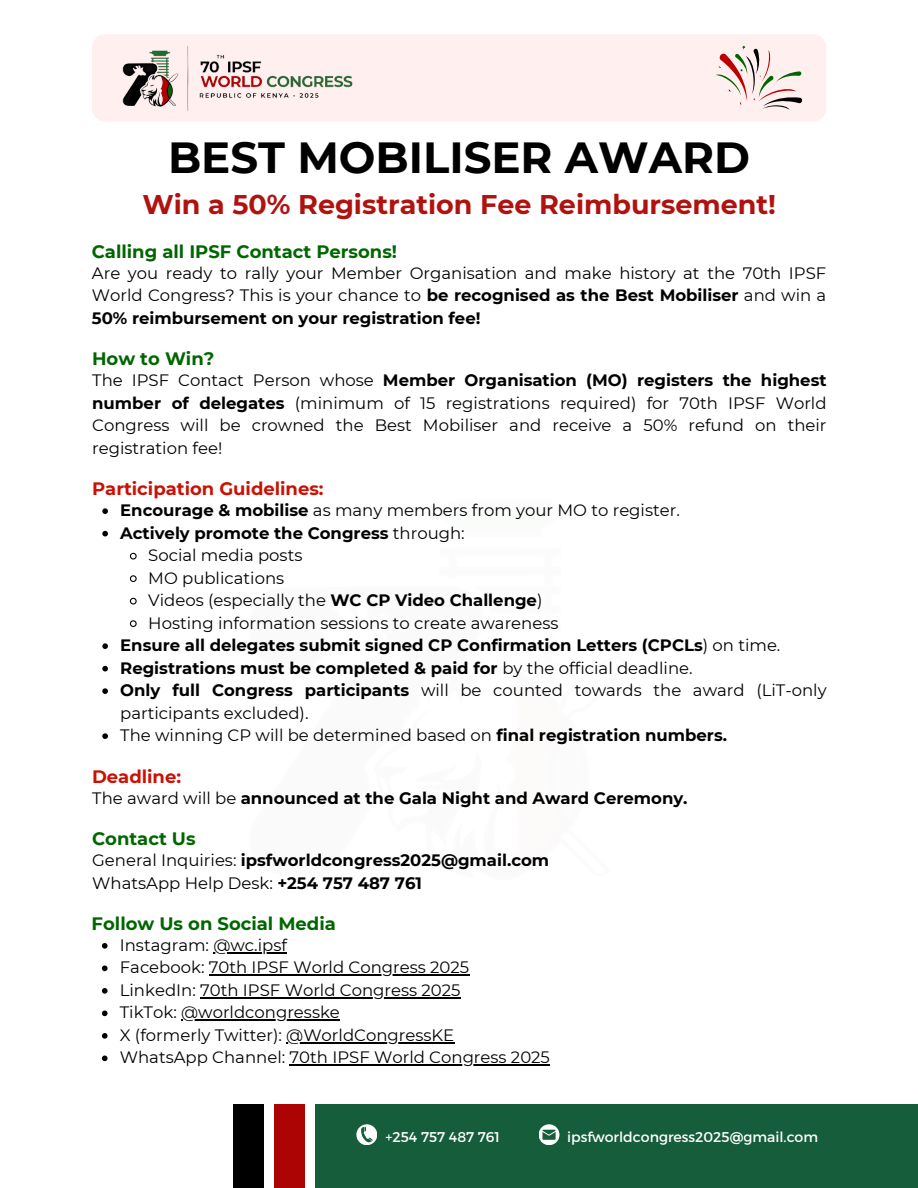
<style>
.page{position:relative;width:918px;height:1188px;background:#fff}
.page>*{position:absolute;margin:0;border:0;box-sizing:border-box;transform-origin:0 0}
.t1{font:700 43.5px "Montserrat";color:#000}
.t2{font:700 27px "Montserrat";color:#b0130f}
.t3{font:700 18px "Montserrat";color:#060}
.t4{font:700 18px "Montserrat";color:#cb1105}
.t5{font:16.5px/22.5px "Montserrat";color:#000;text-align:justify}
.t6{font:700 16.5px/22.5px "Montserrat";color:#000}
.t7{font:14.1px "Montserrat";color:#fff}
.s1{font-weight:700}
.s2{font-weight:400}
</style>
<div class="page">
<div style="left:315px;top:1104px;width:603px;height:84px;background:#155d3b"></div>
<div style="left:356px;top:1124px;width:21px;height:21px;background:#fff;border-radius:50%"></div>
<div style="left:539px;top:1124px;width:20px;height:21px;background:#fff;border-radius:50%"></div>
<svg style="left:361px;top:1127px;width:11px;height:16px"></svg>
<svg style="left:542px;top:1130px;width:14px;height:10px"></svg>
<div style="left:92px;top:34px;width:734px;height:87px;background:#fff0ef"></div>
<img style="left:110px;top:39px;width:250px;height:82px">
<div style="left:274px;top:1104px;width:31px;height:84px;background:#ac0404"></div>
<svg style="left:716px;top:46px;width:86px;height:64px"></svg>
<div style="left:233px;top:1104px;width:30px;height:84px;background:#000"></div>
<svg style="left:102px;top:508px;width:6px;height:6px"></svg>
<svg style="left:102px;top:531px;width:6px;height:5px"></svg>
<svg style="left:129px;top:552px;width:8px;height:8px"></svg>
<svg style="left:129px;top:575px;width:8px;height:7px"></svg>
<svg style="left:129px;top:597px;width:8px;height:8px"></svg>
<svg style="left:129px;top:620px;width:8px;height:7px"></svg>
<svg style="left:102px;top:643px;width:6px;height:6px"></svg>
<svg style="left:102px;top:666px;width:6px;height:5px"></svg>
<svg style="left:102px;top:688px;width:6px;height:6px"></svg>
<svg style="left:102px;top:733px;width:6px;height:6px"></svg>
<svg style="left:102px;top:943px;width:6px;height:6px"></svg>
<hr style="left:213px;top:952px;width:74px;height:1px;background:#000">
<svg style="left:102px;top:966px;width:6px;height:5px"></svg>
<hr style="left:209px;top:975px;width:260px;height:1px;background:#000">
<svg style="left:102px;top:988px;width:6px;height:6px"></svg>
<hr style="left:200px;top:997px;width:261px;height:1px;background:#000">
<svg style="left:102px;top:1011px;width:6px;height:5px"></svg>
<hr style="left:181px;top:1020px;width:159px;height:1px;background:#000">
<svg style="left:102px;top:1033px;width:6px;height:6px"></svg>
<hr style="left:286px;top:1042px;width:168px;height:1px;background:#000">
<svg style="left:102px;top:1056px;width:6px;height:5px"></svg>
<hr style="left:290px;top:1065px;width:260px;height:1px;background:#000">
<h3 class="t1" style="left:168px;top:131px;width:583px">BEST MOBILISER AWARD</h3>
<h4 class="t2" style="left:142px;top:187px;width:635px">Win a 50% Registration Fee Reimbursement!</h4>
<h3 class="t3" style="left:92px;top:240px;width:307px">Calling all IPSF Contact Persons!</h3>
<h4 class="t5" style="left:92px;top:262px;width:736px">Are you ready to rally your Member Organisation and make history at the 70th IPSF World Congress? This is your chance to <span class="s1">be recognised as the Best Mobiliser</span> and win a <span class="s1">50% reimbursement on your registration fee!</span></h4>
<p class="t3" style="left:92px;top:348px;width:124px">How to Win?</p>
<p class="t5" style="left:92px;top:369px;width:736px">The IPSF Contact Person whose <span class="s1">Member Organisation (MO) registers the highest number of delegates</span> (minimum of 15 registrations required) for 70th IPSF World Congress will be crowned the Best Mobiliser and receive a 50% refund on their registration fee!</p>
<p class="t4" style="left:92px;top:478px;width:233px">Participation Guidelines:</p>
<h3 class="t5" style="left:120px;top:499px;width:561px"><span class="s1">Encourage &amp; mobilise</span> as many members from your MO to register.</h3>
<p class="t6" style="left:120px;top:522px;width:346px">Actively promote the Congress <span class="s2">through:</span></p>
<p class="t5" style="left:148px;top:544px;width:156px">Social media posts</p>
<p class="t5" style="left:148px;top:567px;width:137px">MO publications</p>
<p class="t5" style="left:148px;top:589px;width:396px">Videos (especially the <span class="s1">WC CP Video Challenge</span>)</p>
<p class="t5" style="left:148px;top:612px;width:412px">Hosting information sessions to create awareness</p>
<p class="t6" style="left:120px;top:634px;width:662px">Ensure all delegates submit signed CP Confirmation Letters (CPCLs<span class="s2">) on time.</span></p>
<p class="t6" style="left:120px;top:657px;width:574px">Registrations must be completed &amp; paid for <span class="s2">by the official deadline.</span></p>
<p class="t5" style="left:120px;top:679px;width:708px"><span class="s1">Only full Congress participants</span> will be counted towards the award (LiT-only participants excluded).</p>
<p class="t5" style="left:120px;top:724px;width:608px">The winning CP will be determined based on <span class="s1">final registration numbers.</span></p>
<p class="t4" style="left:92px;top:765px;width:91px">Deadline:</p>
<h3 class="t6" style="left:92px;top:786px;width:597px"><span class="s2">The award will be</span> announced at the Gala Night and Award Ceremony.</h3>
<p class="t3" style="left:92px;top:828px;width:105px">Contact Us</p>
<p class="t6" style="left:92px;top:849px;width:459px"><span class="s2">General Inquiries:</span> ipsfworldcongress2025@gmail.com<br><span class="s2">WhatsApp Help Desk:</span> +254 757 487 761</p>
<h4 class="t3" style="left:92px;top:912px;width:246px">Follow Us on Social Media</h4>
<h3 class="t5" style="left:120px;top:934px;width:169px">Instagram: @wc.ipsf</h3>
<h4 class="t5" style="left:120px;top:956px;width:351px">Facebook: 70th IPSF World Congress 2025</h4>
<h3 class="t5" style="left:120px;top:979px;width:342px">LinkedIn: 70th IPSF World Congress 2025</h3>
<p class="t5" style="left:120px;top:1001px;width:222px">TikTok: @worldcongresske</p>
<p class="t5" style="left:120px;top:1024px;width:336px">X (formerly Twitter): @WorldCongressKE</p>
<p class="t5" style="left:120px;top:1046px;width:432px">WhatsApp Channel: 70th IPSF World Congress 2025</p>
<h2 class="t7" style="left:386px;top:1128px;width:116px">+254 757 487 761</h2>
<h1 class="t7" style="left:567px;top:1128px;width:253px">ipsfworldcongress2025@gmail.com</h1>
</div>
